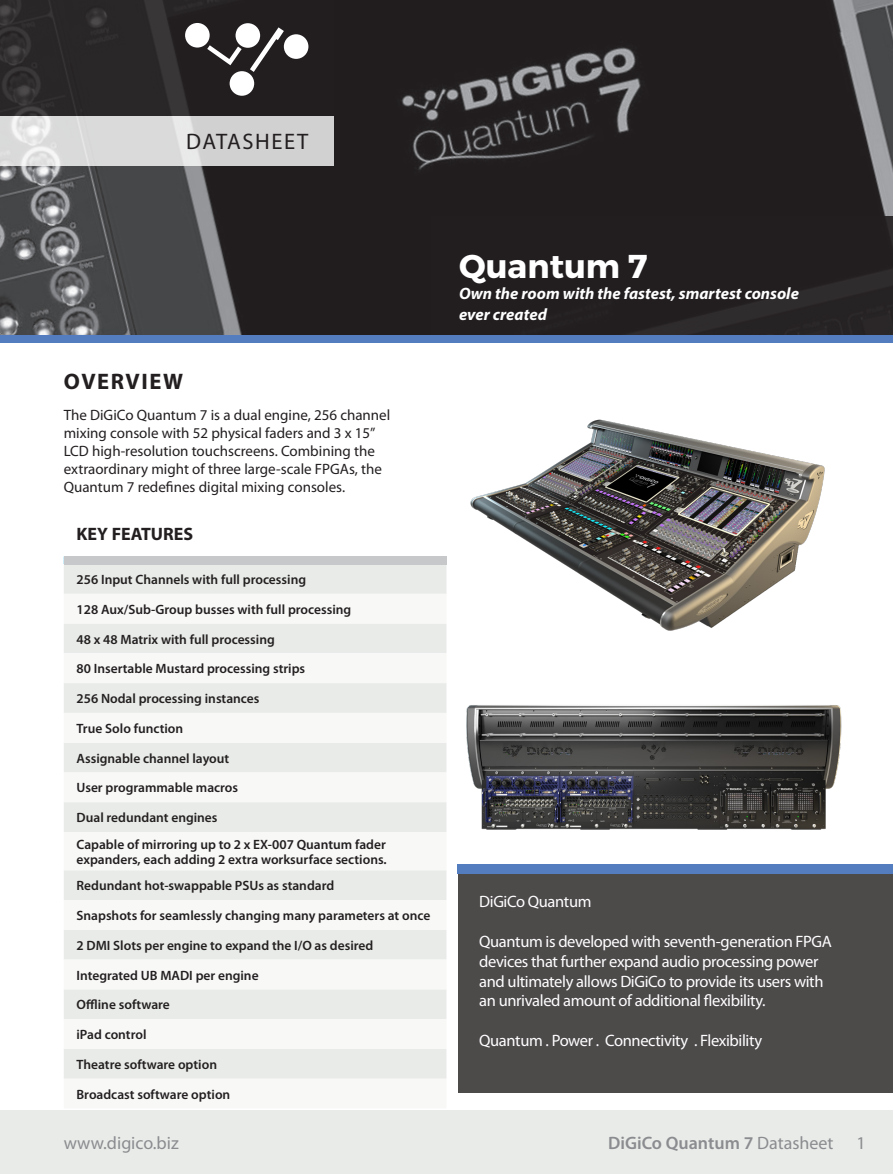
<style>
.page{position:relative;width:893px;height:1174px;background:#fff}
.page>*{position:absolute;margin:0;border:0;box-sizing:border-box;transform-origin:0 0}
.t1{font:700 33px "Montserrat";color:#fff}
.t2{font:22.5px "Myriad Pro";letter-spacing:.07em;color:#231f20}
.t3{font:700 22.5px "Myriad Pro";letter-spacing:.07em;color:#231f20}
.t4{font:600 18px "Myriad Pro";color:#8a8c8f}
.t5{font:18px "Myriad Pro";color:#8a8c8f}
.t6{font:700 18px "Myriad Pro";color:#231f20}
.t7{font:16.5px/19.8px "Myriad Pro";letter-spacing:-.025em;color:#fff}
.t8{font:italic 700 16.5px/21px "Myriad Pro";color:#fff}
.orange_bullet_black_text{font:15px/18px "Myriad Pro";color:#231f20}
.orange_bullet_black_text-2{font:600 13.5px/15px "Myriad Pro";color:#231f20}
.Paragraph_Style_6{font:600 13.5px "Myriad Pro";color:#231f20}
.s1{font-weight:400}
</style>
<div class="page">
<img style="left:0;top:0;width:893px;height:335px">
<div style="left:432px;top:217px;width:461px;height:119px;background:#231f20"></div>
<div style="left:458px;top:873px;width:435px;height:220px;background:#4d4a4a"></div>
<svg style="left:0;top:0;width:334px;height:116px;background:#292526"></svg>
<div style="left:185px;top:23px;width:25px;height:25px;background:#fff;border-radius:50%"></div>
<div style="left:236px;top:23px;width:24px;height:25px;background:#fff;border-radius:50%"></div>
<div style="left:284px;top:34px;width:24px;height:25px;background:#fff;border-radius:50%"></div>
<div style="left:230px;top:71px;width:24px;height:25px;background:#fff;border-radius:50%"></div>
<svg style="left:207px;top:45px;width:35px;height:20px"></svg>
<svg style="left:250px;top:27px;width:34px;height:45px"></svg>
<svg style="left:0;top:116px;width:334px;height:50px;background:#d9d8d9"></svg>
<div style="left:0;top:1110px;width:893px;height:64px;background:#e8ebe8"></div>
<div style="left:64px;top:565px;width:382px;height:29px;background:#e8ebe8"></div>
<svg style="left:64px;top:624px;width:382px;height:455px;fill:#e8ebe8"></svg>
<img style="left:470px;top:419px;width:355px;height:212px">
<div style="left:458px;top:864px;width:435px;height:9px;background:#537dbf"></div>
<div style="left:0;top:335px;width:893px;height:8px;background:#537dbf"></div>
<img style="left:466px;top:705px;width:376px;height:125px">
<div style="left:64px;top:556px;width:382px;height:9px;background:#c7c8ca"></div>
<p class="t2" style="left:186px;top:127px;width:124px">DATASHEET</p>
<p class="t3" style="left:64px;top:367px;width:121px">OVERVIEW</p>
<p class="orange_bullet_black_text" style="left:64px;top:405px;width:328px">The DiGiCo Quantum 7 is a dual engine, 256 channel mixing console with 52 physical faders and 3 x 15” LCD high-resolution touchscreens. Combining the extraordinary might of three large-scale FPGAs, the Quantum 7 redefines digital mixing consoles.</p>
<p class="t6" style="left:77px;top:522px;width:118px">KEY FEATURES</p>
<p class="orange_bullet_black_text-2" style="left:77px;top:571px;width:231px">256 Input Channels with full processing</p>
<p class="orange_bullet_black_text-2" style="left:77px;top:601px;width:276px">128 Aux/Sub-Group busses with full processing</p>
<p class="Paragraph_Style_6" style="left:77px;top:630px;width:200px">48 x 48 Matrix with full processing</p>
<p class="Paragraph_Style_6" style="left:77px;top:660px;width:230px">80 Insertable Mustard processing strips</p>
<p class="Paragraph_Style_6" style="left:77px;top:690px;width:184px">256 Nodal processing instances</p>
<p class="Paragraph_Style_6" style="left:77px;top:719px;width:108px">True Solo function</p>
<p class="orange_bullet_black_text-2" style="left:77px;top:750px;width:154px">Assignable channel layout</p>
<p class="orange_bullet_black_text-2" style="left:77px;top:780px;width:163px">User programmable macros</p>
<p class="orange_bullet_black_text-2" style="left:77px;top:809px;width:143px">Dual redundant engines</p>
<p class="orange_bullet_black_text-2" style="left:77px;top:836px;width:312px">Capable of mirroring up to 2 x EX-007 Quantum fader expanders, each adding 2 extra worksurface sections.</p>
<p class="orange_bullet_black_text-2" style="left:77px;top:878px;width:259px">Redundant hot-swappable PSUs as standard</p>
<p class="orange_bullet_black_text-2" style="left:77px;top:907px;width:355px">Snapshots for seamlessly changing many parameters at once</p>
<p class="orange_bullet_black_text-2" style="left:77px;top:937px;width:298px">2 DMI Slots per engine to expand the I/O as desired</p>
<p class="orange_bullet_black_text-2" style="left:77px;top:967px;width:184px">Integrated UB MADI per engine</p>
<p class="orange_bullet_black_text-2" style="left:77px;top:997px;width:95px">Offline software</p>
<p class="orange_bullet_black_text-2" style="left:77px;top:1026px;width:71px">iPad control</p>
<p class="orange_bullet_black_text-2" style="left:77px;top:1056px;width:142px">Theatre software option</p>
<p class="orange_bullet_black_text-2" style="left:77px;top:1086px;width:155px">Broadcast software option</p>
<p class="t1" style="left:459px;top:246px;width:190px">Quantum 7</p>
<p class="t8" style="left:459px;top:282px;width:341px">Own the room with the fastest, smartest console ever created</p>
<p class="t7" style="left:479px;top:891px;width:114px">DiGiCo Quantum</p>
<p class="t7" style="left:479px;top:931px;width:354px">Quantum is developed with seventh-generation FPGA devices that further expand audio processing power and ultimately allows DiGiCo to provide its users with an unrivaled amount of additional flexibility.</p>
<p class="t7" style="left:479px;top:1030px;width:284px">Quantum . Power . Connectivity . Flexibility</p>
<p class="t5" style="left:64px;top:1131px;width:117px">www.digico.biz</p>
<p class="t4" style="left:608px;top:1131px;width:227px">DiGiCo Quantum 7 <span class="s1">Datasheet</span></p>
<p class="t5" style="left:856px;top:1131px;width:11px">1</p>
</div>
